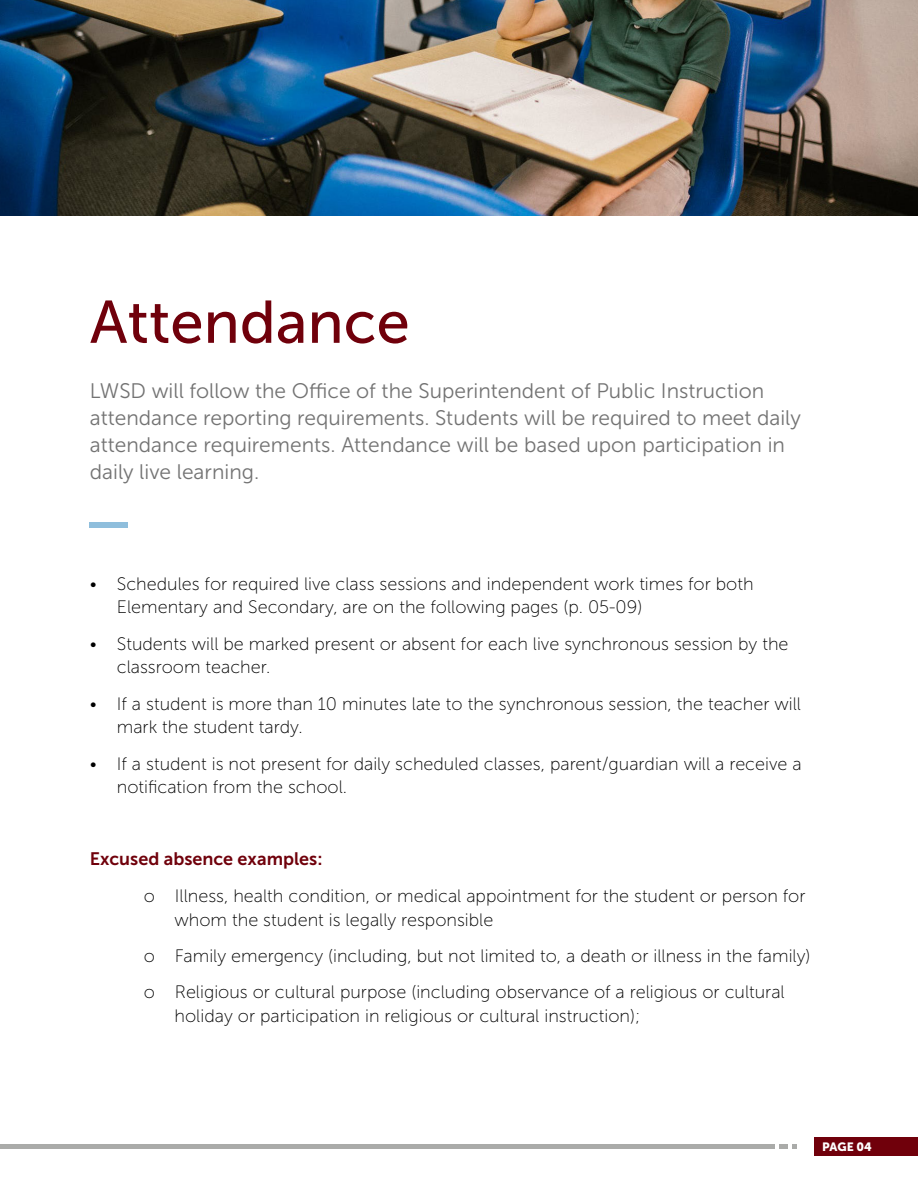
<style>
.page{position:relative;width:918px;height:1188px;background:#fff}
.page>*{position:absolute;margin:0;border:0;box-sizing:border-box;transform-origin:0 0}
.t1{font:60px "Museo Sans 500";color:#70000b}
.t2{font:21px/27px "Museo Sans 300";color:#737373}
.t3{font:18px/24px "Museo Sans 100";color:#000}
.t4{font:18px "Museo Sans 700";color:#70000b}
.t5{font:12px "Museo Sans 900";color:#fff}
</style>
<div class="page">
<div style="left:0;top:1144px;width:774px;height:5px;background:#aaaba9"></div>
<div style="left:779px;top:1144px;width:8px;height:5px;background:#aaaba9"></div>
<svg style="left:792px;top:1144px;width:4px;height:5px"></svg>
<div style="left:814px;top:1137px;width:104px;height:19px;background:#70000b"></div>
<img style="left:0;top:0;width:918px;height:216px">
<div style="left:90px;top:522px;width:38px;height:5px;background:#8fbedc"></div>
<p class="t1" style="left:90px;top:289px;width:321px">Attendance</p>
<p class="t2" style="left:90px;top:378px;width:713px">LWSD will follow the Office of the Superintendent of Public Instruction attendance reporting requirements. Students will be required to meet daily attendance requirements. Attendance will be based upon participation in daily live learning.</p>
<p class="t3" style="left:117px;top:572px;width:638px;text-indent:-27px">• Schedules for required live class sessions and independent work times for both<br>Elementary and Secondary, are on the following pages (p. 05-09)</p>
<p class="t3" style="left:117px;top:632px;width:673px;text-indent:-27px">• Students will be marked present or absent for each live synchronous session by the classroom teacher.</p>
<p class="t3" style="left:117px;top:692px;width:686px;text-indent:-27px">• If a student is more than 10 minutes late to the synchronous session, the teacher will mark the student tardy.</p>
<p class="t3" style="left:117px;top:752px;width:686px;text-indent:-27px">• If a student is not present for daily scheduled classes, parent/guardian will a receive a notification from the school.</p>
<p class="t4" style="left:90px;top:849px;width:234px">Excused absence examples:</p>
<p class="t3" style="left:175px;top:884px;width:632px;text-indent:-31px">o Illness, health condition, or medical appointment for the student or person for whom the student is legally responsible</p>
<p class="t3" style="left:144px;top:944px;width:668px">o Family emergency (including, but not limited to, a death or illness in the family)</p>
<p class="t3" style="left:175px;top:980px;width:612px;text-indent:-31px">o Religious or cultural purpose (including observance of a religious or cultural holiday or participation in religious or cultural instruction);</p>
<p class="t5" style="left:822px;top:1140px;width:51px">PAGE 04</p>
</div>
